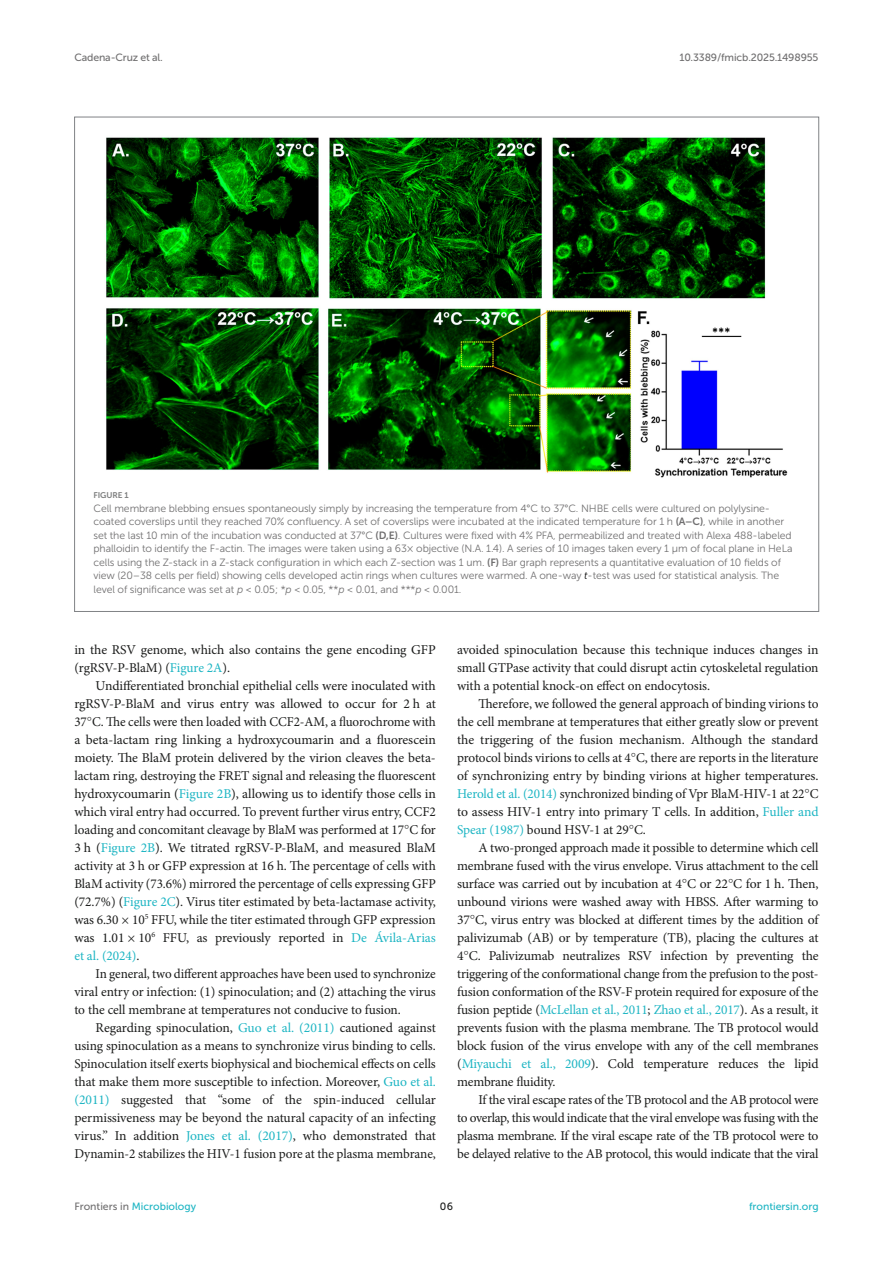
<style>
.page{position:relative;width:893px;height:1263px;background:#fff}
.page>*{position:absolute;margin:0;border:0;box-sizing:border-box;transform-origin:0 0}
.TEXT{font:13.5px/18px "Minion Pro";letter-spacing:-.01em;color:#1b1c1b;text-align:justify}
.FIG_LEG{font:10.5px/13.5px "Museo Sans 300";letter-spacing:-.01em;color:#706f70}
.t1{font:10.5px "Museo Sans 500";letter-spacing:-.015em;color:#706f70}
.t2{font:10.5px "Museo Sans 500";color:#1db5c3}
.t3{font:10.5px "Museo Sans 500";color:#1b1c1b}
.FIG_HD{font:8.25px "Museo Sans 700";letter-spacing:-.01em;color:#7e7f7f}
.s1{font-family:"Museo Sans 700"}
.s2{font-style:italic;color:#000}
.s3{font-style:italic}
.s4{color:#1db5c3}
.s5{font-family:"STIX"}
.s6{color:#706f70}
</style>
<div class="page">
<img style="left:106px;top:137px;width:682px;height:341px">
<p class="t1" style="left:74px;top:51px;width:90px">Cadena-Cruz et al.</p>
<p class="t1" style="left:679px;top:51px;width:141px">10.3389/fmicb.2025.1498955</p>
<p class="FIG_HD" style="left:94px;top:491px;width:37px">FIGURE 1</p>
<p class="FIG_LEG" style="left:94px;top:501px;width:700px">Cell membrane blebbing ensues spontaneously simply by increasing the temperature from 4°C to 37°C. NHBE cells were cultured on polylysine&shy;coated coverslips until they reached 70% confluency. A set of coverslips were incubated at the indicated temperature for 1 h <span class="s1">(A–C)</span>, while in another set the last 10 min of the incubation was conducted at 37°C <span class="s1">(D,E)</span>. Cultures were fixed with 4% PFA, permeabilized and treated with Alexa 488-labeled phalloidin to identify the F-actin. The images were taken using a 63× objective (N.A. 1.4). A series of 10 images taken every 1 μm of focal plane in HeLa cells using the Z-stack in a Z-stack configuration in which each Z-section was 1 um. <span class="s1">(F)</span> Bar graph represents a quantitative evaluation of 10 fields of view (20–38 cells per field) showing cells developed actin rings when cultures were warmed. A one-way <span class="s2">t</span>-test was used for statistical analysis. The level of significance was set at <span class="s3">p</span> &lt; 0.05; *<span class="s3">p</span> &lt; 0.05, **<span class="s3">p</span> &lt; 0.01, and ***<span class="s3">p</span> &lt; 0.001.</p>
<p class="TEXT" style="left:74px;top:641px;width:363px">in the RSV genome, which also contains the gene encoding GFP (rgRSV-P-BlaM) (<span class="s4">Figure 2A</span>).</p>
<p class="TEXT" style="left:74px;top:677px;width:363px;text-indent:21px">Undifferentiated bronchial epithelial cells were inoculated with rgRSV-P-BlaM and virus entry was allowed to occur for 2 h at 37<span class="s5">°</span>C. The cells were then loaded with CCF2-AM, a fluorochrome with a beta-lactam ring linking a hydroxycoumarin and a fluorescein moiety. The BlaM protein delivered by the virion cleaves the beta&shy;lactam ring, destroying the FRET signal and releasing the fluorescent hydroxycoumarin (<span class="s4">Figure 2B</span>), allowing us to identify those cells in which viral entry had occurred. To prevent further virus entry, CCF2 loading and concomitant cleavage by BlaM was performed at 17<span class="s5">°</span>C for 3 h (<span class="s4">Figure 2B</span>). We titrated rgRSV-P-BlaM, and measured BlaM activity at 3 h or GFP expression at 16 h. The percentage of cells with BlaM activity (73.6%) mirrored the percentage of cells expressing GFP (72.7%) (<span class="s4">Figure 2C</span>). Virus titer estimated by beta-lactamase activity, was 6.30 × 10<sup>5</sup> FFU, while the titer estimated through GFP expression was 1.01 × 10<sup>6</sup> FFU, as previously reported in <span class="s4">De Ávila-Arias et al. (2024)</span>.</p>
<p class="TEXT" style="left:74px;top:965px;width:363px;text-indent:21px">In general, two different approaches have been used to synchronize viral entry or infection: (1) spinoculation; and (2) attaching the virus to the cell membrane at temperatures not conducive to fusion.</p>
<p class="TEXT" style="left:74px;top:1019px;width:363px;text-indent:21px">Regarding spinoculation, <span class="s4">Guo et al. (2011)</span> cautioned against using spinoculation as a means to synchronize virus binding to cells.<br>Spinoculation itself exerts biophysical and biochemical effects on cells that make them more susceptible to infection. Moreover, <span class="s4">Guo et al. (2011)</span> suggested that “some of the spin-induced cellular permissiveness may be beyond the natural capacity of an infecting virus.” In addition <span class="s4">Jones et al. (2017)</span>, who demonstrated that Dynamin-2 stabilizes the HIV-1 fusion pore at the plasma membrane,</p>
<p class="TEXT" style="left:457px;top:641px;width:363px">avoided spinoculation because this technique induces changes in small GTPase activity that could disrupt actin cytoskeletal regulation with a potential knock-on effect on endocytosis.</p>
<p class="TEXT" style="left:457px;top:695px;width:363px;text-indent:21px">Therefore, we followed the general approach of binding virions to the cell membrane at temperatures that either greatly slow or prevent the triggering of the fusion mechanism. Although the standard protocol binds virions to cells at 4<span class="s5">°</span>C, there are reports in the literature of synchronizing entry by binding virions at higher temperatures.<br><span class="s4">Herold et al. (2014)</span> synchronized binding of Vpr BlaM-HIV-1 at 22<span class="s5">°</span>C to assess HIV-1 entry into primary T cells. In addition, <span class="s4">Fuller and Spear (1987)</span> bound HSV-1 at 29<span class="s5">°</span>C.</p>
<p class="TEXT" style="left:457px;top:839px;width:363px;text-indent:21px">A two-pronged approach made it possible to determine which cell membrane fused with the virus envelope. Virus attachment to the cell surface was carried out by incubation at 4<span class="s5">°</span>C or 22<span class="s5">°</span>C for 1 h. Then, unbound virions were washed away with HBSS. After warming to 37<span class="s5">°</span>C, virus entry was blocked at different times by the addition of palivizumab (AB) or by temperature (TB), placing the cultures at 4<span class="s5">°</span>C. Palivizumab neutralizes RSV infection by preventing the triggering of the conformational change from the prefusion to the post&shy;fusion conformation of the RSV-F protein required for exposure of the fusion peptide (<span class="s4">McLellan et al., 2011</span>; <span class="s4">Zhao et al., 2017</span>). As a result, it prevents fusion with the plasma membrane. The TB protocol would block fusion of the virus envelope with any of the cell membranes (<span class="s4">Miyauchi et al., 2009</span>). Cold temperature reduces the lipid membrane fluidity.</p>
<p class="TEXT" style="left:457px;top:1091px;width:363px;text-indent:21px">If the viral escape rates of the TB protocol and the AB protocol were to overlap, this would indicate that the viral envelope was fusing with the plasma membrane. If the viral escape rate of the TB protocol were to be delayed relative to the AB protocol, this would indicate that the viral</p>
<p class="t2" style="left:74px;top:1200px;width:123px"><span class="s6">Frontiers in</span> Microbiology</p>
<p class="t3" style="left:440px;top:1200px;width:15px">06</p>
<p class="t2" style="left:749px;top:1200px;width:71px">frontiersin.org</p>
</div>
